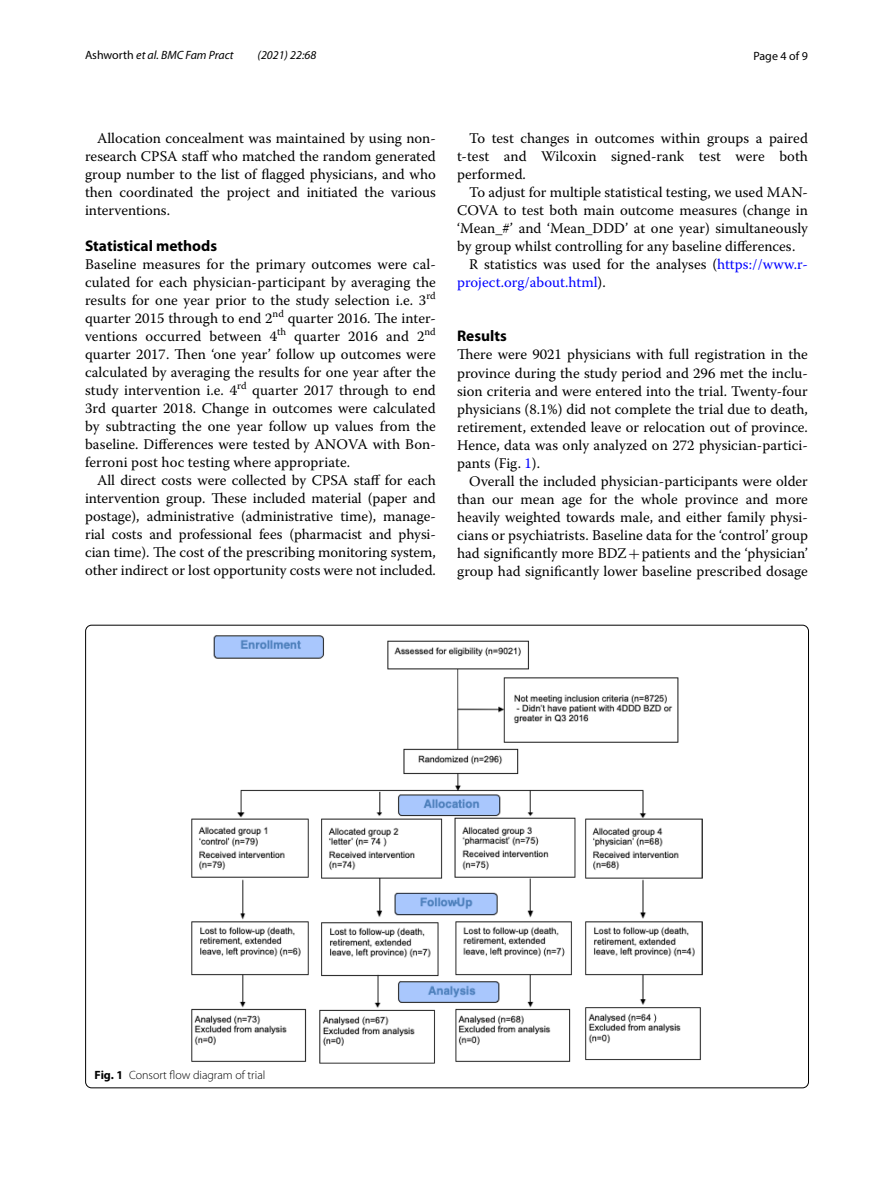
<style>
.page{position:relative;width:893px;height:1187px;background:#fff}
.page>*{position:absolute;margin:0;border:0;box-sizing:border-box;transform-origin:0 0}
.t1{font:700 15.45px "Myriad Pro";color:#000}
.t2{font:14.7px/18px "Warnock Pro";color:#000;text-align:justify}
.t3{font:14.7px "Warnock Pro";color:#00f}
.t4{font:italic 12px "Myriad Pro";color:#000}
.t5{font:300 12px "Myriad Pro";color:#000}
.t6{font:12px "Myriad Pro";color:#000}
.s1{font-style:normal}
.s2{color:#00f}
.s3{color:#000}
.s4{font-family:"MTSY"}
.s5{font-weight:700}
</style>
<div class="page">
<img style="left:192px;top:635px;width:510px;height:428px">
<p class="t4" style="left:85px;top:48px;width:150px"><span class="s1">Ashworth</span> et al. BMC Fam Pract</p>
<p class="t4" style="left:258px;top:48px;width:60px">(2021) 22:68</p>
<p class="t6" style="left:753px;top:48px;width:56px">Page 4 of 9</p>
<p class="t2" style="left:85px;top:128px;width:352px;text-indent:12px">Allocation concealment was maintained by using non&shy;research CPSA staff who matched the random generated group number to the list of flagged physicians, and who then coordinated the project and initiated the various interventions.</p>
<p class="t1" style="left:85px;top:235px;width:134px">Statistical methods</p>
<p class="t2" style="left:85px;top:254px;width:352px">Baseline measures for the primary outcomes were cal&shy;culated for each physician-participant by averaging the results for one year prior to the study selection i.e. 3<sup>rd </sup>quarter 2015 through to end 2<sup>nd</sup> quarter 2016. The inter&shy;ventions occurred between 4<sup>th</sup> quarter 2016 and 2<sup>nd </sup>quarter 2017. Then ‘one year’ follow up outcomes were calculated by averaging the results for one year after the study intervention i.e. 4<sup>rd</sup> quarter 2017 through to end 3rd quarter 2018. Change in outcomes were calculated by subtracting the one year follow up values from the baseline. Differences were tested by ANOVA with Bon&shy;ferroni post hoc testing where appropriate.</p>
<p class="t2" style="left:85px;top:470px;width:352px;text-indent:12px">All direct costs were collected by CPSA staff for each intervention group. These included material (paper and postage), administrative (administrative time), manage&shy;rial costs and professional fees (pharmacist and physi&shy;cian time). The cost of the prescribing monitoring system, other indirect or lost opportunity costs were not included.</p>
<p class="t2" style="left:457px;top:128px;width:352px;text-indent:12px">To test changes in outcomes within groups a paired t-test and Wilcoxin signed-rank test were both performed.</p>
<p class="t2" style="left:469px;top:182px;width:340px">To adjust for multiple statistical testing, we used MAN-</p>
<p class="t2" style="left:457px;top:200px;width:352px">COVA to test both main outcome measures (change in</p>
<p class="t2" style="left:457px;top:218px;width:352px">‘Mean_#’ and ‘Mean_DDD’ at one year) simultaneously</p>
<p class="t2" style="left:457px;top:236px;width:340px">by group whilst controlling for any baseline differences.</p>
<p class="t2" style="left:469px;top:254px;width:340px">R statistics was used for the analyses (<span class="s2">https://www.r-</span></p>
<p class="t3" style="left:457px;top:273px;width:150px">project.org/about.html<span class="s3">).</span></p>
<p class="t1" style="left:457px;top:326px;width:51px">Results</p>
<p class="t2" style="left:457px;top:345px;width:352px">There were 9021 physicians with full registration in the province during the study period and 296 met the inclu&shy;sion criteria and were entered into the trial. Twenty-four physicians (8.1%) did not complete the trial due to death, retirement, extended leave or relocation out of province.<br>Hence, data was only analyzed on 272 physician-partici&shy;pants (Fig. <span class="s2">1</span>).</p>
<p class="t2" style="left:457px;top:471px;width:352px;text-indent:12px">Overall the included physician-participants were older than our mean age for the whole province and more heavily weighted towards male, and either family physi&shy;cians or psychiatrists. Baseline data for the ‘control’ group had significantly more BDZ<span class="s4">+</span>patients and the ‘physician’ group had significantly lower baseline prescribed dosage</p>
<p class="t5" style="left:95px;top:1067px;width:172px"><span class="s5">Fig. 1</span> Consort flow diagram of trial</p>
</div>
